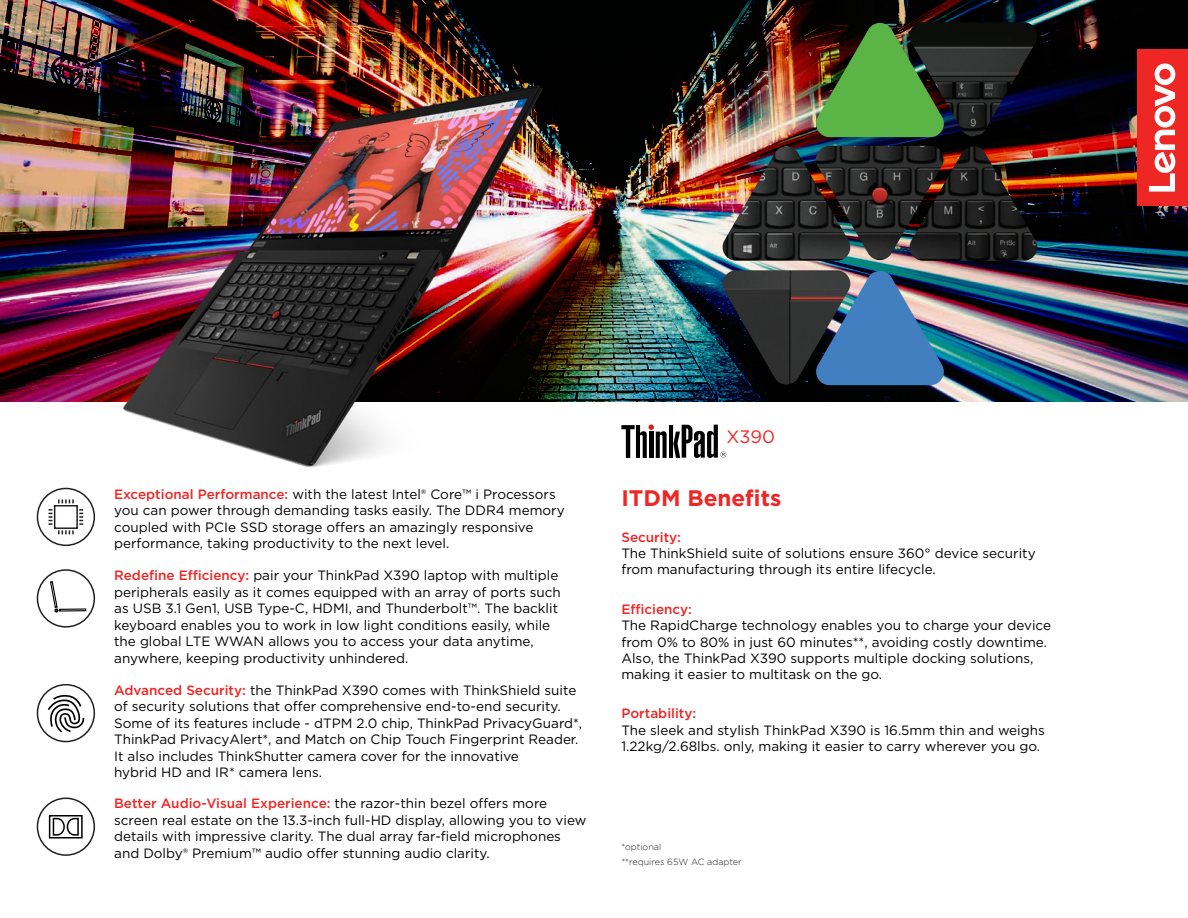
<style>
.page{position:relative;width:1188px;height:918px;background:#fff}
.page>*{position:absolute;margin:0;border:0;box-sizing:border-box;transform-origin:0 0}
.t1{font:700 22.5px "Gotham";color:#ee2624}
.t2{font:18px "Gotham";color:#ee2624}
.body_01{font:13.5px/16.5px "Gotham";color:#000}
.body_02{font:300 9px/15px "Gotham";color:#231f20}
.s1{font-weight:500;color:#ee2624}
</style>
<div class="page">
<img style="left:0;top:0;width:1188px;height:402px">
<img style="left:719px;top:22px;width:322px;height:365px">
<svg style="left:50px;top:580px;width:37px;height:32px"></svg>
<div style="left:37px;top:569px;width:58px;height:59px;border:2px solid #231f20;border-radius:50%"></div>
<div style="left:37px;top:684px;width:58px;height:58px;border:2px solid #231f20;border-radius:50%"></div>
<svg style="left:48px;top:695px;width:36px;height:37px"></svg>
<div style="left:37px;top:798px;width:58px;height:58px;border:2px solid #231f20;border-radius:50%"></div>
<svg style="left:48px;top:815px;width:35px;height:24px"></svg>
<svg style="left:621px;top:424px;width:105px;height:34px"></svg>
<div style="left:1137px;top:50px;width:51px;height:156px;background:#ee2624"></div>
<svg style="left:1149px;top:63px;width:26px;height:129px"></svg>
<img style="left:112px;top:74px;width:440px;height:394px">
<div style="left:37px;top:488px;width:58px;height:58px;border:2px solid #231f20;border-radius:50%"></div>
<svg style="left:48px;top:499px;width:36px;height:36px"></svg>
<p class="body_01" style="left:114px;top:485px;width:452px"><span class="s1">Exceptional Performance:</span> with the latest Intel® Core™ i Processors you can power through demanding tasks easily. The DDR4 memory coupled with PCIe SSD storage offers an amazingly responsive performance, taking productivity to the next level.</p>
<p class="body_01" style="left:114px;top:567px;width:448px"><span class="s1">Redefine Efficiency:</span> pair your ThinkPad X390 laptop with multiple peripherals easily as it comes equipped with an array of ports such as USB 3.1 Gen1, USB Type-C, HDMI, and Thunderbolt™. The backlit keyboard enables you to work in low light conditions easily, while the global LTE WWAN allows you to access your data anytime, anywhere, keeping productivity unhindered.</p>
<p class="body_01" style="left:114px;top:681px;width:470px"><span class="s1">Advanced Security:</span> the ThinkPad X390 comes with ThinkShield suite of security solutions that offer comprehensive end-to-end security.<br>Some of its features include - dTPM 2.0 chip, ThinkPad PrivacyGuard*, ThinkPad PrivacyAlert*, and Match on Chip Touch Fingerprint Reader.<br>It also includes ThinkShutter camera cover for the innovative<br>hybrid HD and IR* camera lens.</p>
<p class="body_01" style="left:114px;top:795px;width:474px"><span class="s1">Better Audio-Visual Experience:</span> the razor-thin bezel offers more screen real estate on the 13.3-inch full-HD display, allowing you to view details with impressive clarity. The dual array far-field microphones and Dolby® Premium™ audio offer stunning audio clarity.</p>
<p class="t2" style="left:726px;top:426px;width:50px">X390</p>
<h1 class="t1" style="left:621px;top:483px;width:161px">ITDM Benefits</h1>
<p class="body_01" style="left:621px;top:529px;width:416px"><span class="s1">Security:<br></span>The ThinkShield suite of solutions ensure 360° device security from manufacturing through its entire lifecycle.</p>
<p class="body_01" style="left:621px;top:601px;width:431px"><span class="s1">Efficiency:<br></span>The RapidCharge technology enables you to charge your device</p>
<p class="body_01" style="left:621px;top:633px;width:427px">from 0% to 80% in just 60 minutes**, avoiding costly downtime.<br>Also, the ThinkPad X390 supports multiple docking solutions, making it easier to multitask on the go.</p>
<p class="body_01" style="left:621px;top:705px;width:425px"><span class="s1">Portability:<br></span>The sleek and stylish ThinkPad X390 is 16.5mm thin and weighs<br>1.22kg/2.68lbs. only, making it easier to carry wherever you go.</p>
<p class="body_02" style="left:621px;top:839px;width:122px">*optional<br>**requires 65W AC adapter</p>
</div>
